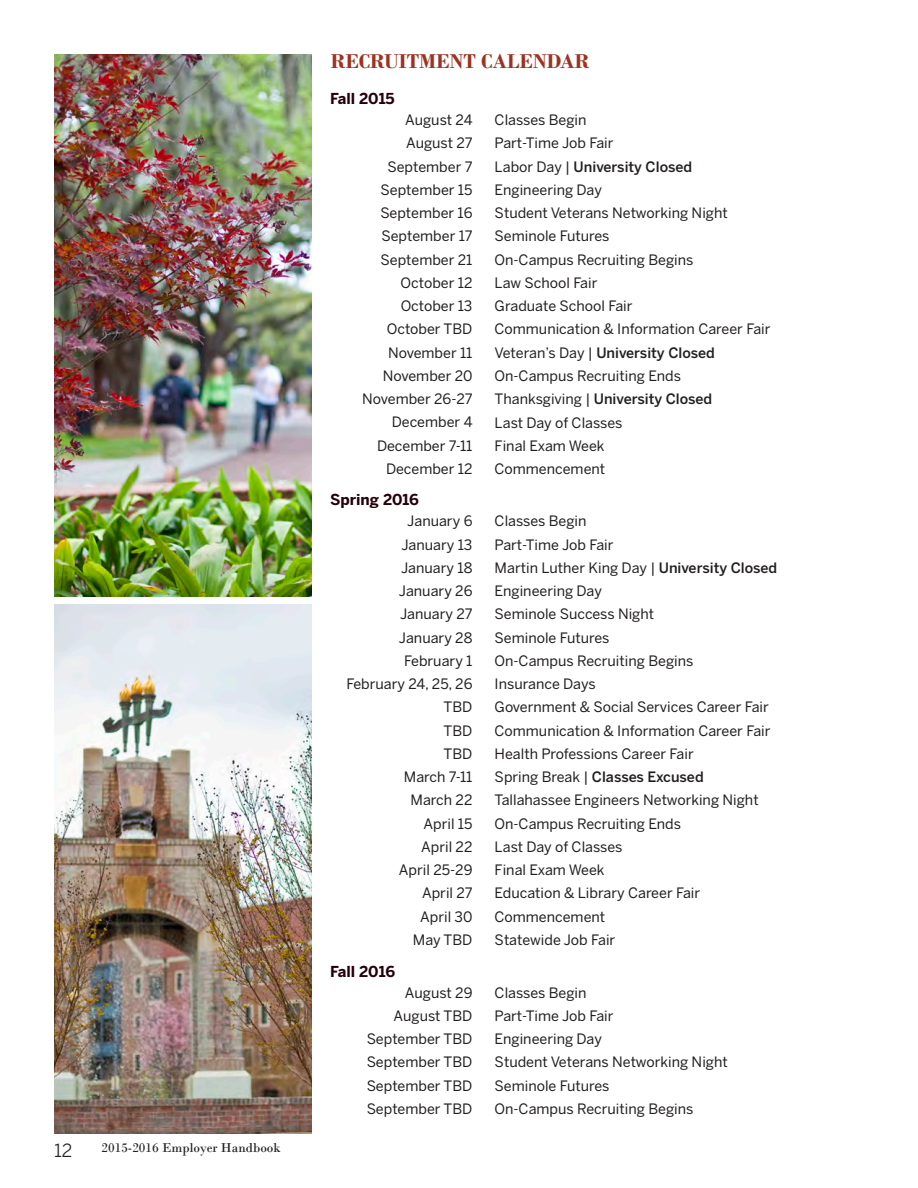
<style>
.page{position:relative;width:918px;height:1188px;background:#fff}
.page>*{position:absolute;margin:0;border:0;box-sizing:border-box;transform-origin:0 0}
.Body_Text{font:700 21px "Bodoni";color:#9c3221}
.t1{font:18px "Benton Sans";color:#231f20}
.Heading_2{font:700 15px "Benton Sans";color:#25000b}
.Body_Text-2{font:14.25px "Benton Sans";color:#231f20}
.Body_Text-3{font:500 14.25px "Benton Sans";color:#231f20}
.t2{font:13.5px "Bodoni";color:#231f20}
.s1{font-weight:400}
.s2{font-weight:500}
</style>
<div class="page">
<img style="left:54px;top:54px;width:258px;height:542px">
<img style="left:54px;top:604px;width:258px;height:530px">
<p class="t1" style="left:54px;top:1140px;width:20px">12</p>
<p class="t2" style="left:102px;top:1139px;width:181px">2015-2016 Employer Handbook</p>
<p class="Body_Text" style="left:331px;top:49px;width:260px">RECRUITMENT CALENDAR</p>
<p class="Heading_2" style="left:330px;top:90px;width:66px">Fall 2015</p>
<p class="Body_Text-2" style="left:405px;top:111px;width:69px">August 24</p>
<p class="Body_Text-2" style="left:406px;top:135px;width:68px">August 27</p>
<p class="Body_Text-2" style="left:387px;top:158px;width:87px">September 7</p>
<p class="Body_Text-2" style="left:381px;top:181px;width:93px">September 15</p>
<p class="Body_Text-2" style="left:380px;top:204px;width:94px">September 16</p>
<p class="Body_Text-2" style="left:382px;top:228px;width:92px">September 17</p>
<p class="Body_Text-2" style="left:381px;top:251px;width:93px">September 21</p>
<p class="Body_Text-2" style="left:401px;top:274px;width:73px">October 12</p>
<p class="Body_Text-2" style="left:401px;top:298px;width:73px">October 13</p>
<p class="Body_Text-2" style="left:387px;top:321px;width:87px">October TBD</p>
<p class="Body_Text-2" style="left:388px;top:344px;width:86px">November 11</p>
<p class="Body_Text-2" style="left:383px;top:367px;width:91px">November 20</p>
<p class="Body_Text-2" style="left:362px;top:391px;width:112px">November 26-27</p>
<p class="Body_Text-2" style="left:392px;top:414px;width:82px">December 4</p>
<p class="Body_Text-2" style="left:377px;top:437px;width:97px">December 7-11</p>
<p class="Body_Text-2" style="left:386px;top:460px;width:88px">December 12</p>
<p class="Heading_2" style="left:330px;top:491px;width:91px">Spring 2016</p>
<p class="Body_Text-2" style="left:407px;top:513px;width:67px">January 6</p>
<p class="Body_Text-2" style="left:401px;top:536px;width:73px">January 13</p>
<p class="Body_Text-2" style="left:401px;top:559px;width:73px">January 18</p>
<p class="Body_Text-2" style="left:399px;top:582px;width:75px">January 26</p>
<p class="Body_Text-2" style="left:400px;top:606px;width:74px">January 27</p>
<p class="Body_Text-2" style="left:399px;top:629px;width:75px">January 28</p>
<p class="Body_Text-2" style="left:404px;top:652px;width:70px">February 1</p>
<p class="Body_Text-2" style="left:346px;top:675px;width:128px">February 24, 25, 26</p>
<p class="Body_Text-2" style="left:444px;top:699px;width:30px">TBD</p>
<p class="Body_Text-2" style="left:444px;top:722px;width:30px">TBD</p>
<p class="Body_Text-2" style="left:444px;top:745px;width:30px">TBD</p>
<p class="Body_Text-2" style="left:404px;top:768px;width:70px">March 7-11</p>
<p class="Body_Text-2" style="left:411px;top:792px;width:63px">March 22</p>
<p class="Body_Text-2" style="left:424px;top:815px;width:50px">April 15</p>
<p class="Body_Text-2" style="left:421px;top:838px;width:53px">April 22</p>
<p class="Body_Text-2" style="left:399px;top:861px;width:75px">April 25-29</p>
<p class="Body_Text-2" style="left:422px;top:885px;width:52px">April 27</p>
<p class="Body_Text-2" style="left:420px;top:908px;width:54px">April 30</p>
<p class="Body_Text-2" style="left:413px;top:931px;width:61px">May TBD</p>
<p class="Heading_2" style="left:330px;top:962px;width:67px">Fall 2016</p>
<p class="Body_Text-2" style="left:405px;top:984px;width:69px">August 29</p>
<p class="Body_Text-2" style="left:394px;top:1007px;width:80px">August TBD</p>
<p class="Body_Text-2" style="left:367px;top:1031px;width:107px">September TBD</p>
<p class="Body_Text-2" style="left:367px;top:1054px;width:107px">September TBD</p>
<p class="Body_Text-2" style="left:367px;top:1077px;width:107px">September TBD</p>
<p class="Body_Text-2" style="left:367px;top:1100px;width:107px">September TBD</p>
<p class="Body_Text-2" style="left:495px;top:112px;width:93px">Classes Begin</p>
<p class="Body_Text-2" style="left:495px;top:135px;width:120px">Part-Time Job Fair</p>
<p class="Body_Text-3" style="left:495px;top:158px;width:199px"><span class="s1">Labor Day |</span> University Closed</p>
<p class="Body_Text-2" style="left:495px;top:181px;width:109px">Engineering Day</p>
<p class="Body_Text-2" style="left:495px;top:205px;width:235px">Student Veterans Networking Night</p>
<p class="Body_Text-2" style="left:495px;top:228px;width:116px">Seminole Futures</p>
<p class="Body_Text-2" style="left:495px;top:251px;width:200px">On-Campus Recruiting Begins</p>
<p class="Body_Text-2" style="left:495px;top:274px;width:104px">Law School Fair</p>
<p class="Body_Text-2" style="left:495px;top:298px;width:139px">Graduate School Fair</p>
<p class="Body_Text-2" style="left:495px;top:321px;width:277px">Communication &amp; Information Career Fair</p>
<p class="Body_Text-3" style="left:495px;top:344px;width:222px"><span class="s1">Veteran’s Day |</span> University Closed</p>
<p class="Body_Text-2" style="left:495px;top:367px;width:188px">On-Campus Recruiting Ends</p>
<p class="Body_Text-3" style="left:495px;top:391px;width:219px"><span class="s1">Thanksgiving |</span> University Closed</p>
<p class="Body_Text-2" style="left:495px;top:414px;width:129px">Last Day of Classes</p>
<p class="Body_Text-2" style="left:495px;top:437px;width:112px">Final Exam Week</p>
<p class="Body_Text-2" style="left:495px;top:460px;width:112px">Commencement</p>
<p class="Body_Text-2" style="left:495px;top:513px;width:93px">Classes Begin</p>
<p class="Body_Text-2" style="left:495px;top:536px;width:120px">Part-Time Job Fair</p>
<p class="Body_Text-2" style="left:495px;top:559px;width:284px">Martin Luther King Day | <span class="s2">University Closed</span></p>
<p class="Body_Text-2" style="left:495px;top:583px;width:109px">Engineering Day</p>
<p class="Body_Text-2" style="left:495px;top:606px;width:161px">Seminole Success Night</p>
<p class="Body_Text-2" style="left:495px;top:629px;width:116px">Seminole Futures</p>
<p class="Body_Text-2" style="left:495px;top:652px;width:200px">On-Campus Recruiting Begins</p>
<p class="Body_Text-2" style="left:495px;top:676px;width:103px">Insurance Days</p>
<p class="Body_Text-2" style="left:495px;top:699px;width:276px">Government &amp; Social Services Career Fair</p>
<p class="Body_Text-2" style="left:495px;top:722px;width:277px">Communication &amp; Information Career Fair</p>
<p class="Body_Text-2" style="left:495px;top:745px;width:201px">Health Professions Career Fair</p>
<p class="Body_Text-3" style="left:495px;top:769px;width:211px"><span class="s1">Spring Break |</span> Classes Excused</p>
<p class="Body_Text-2" style="left:495px;top:792px;width:266px">Tallahassee Engineers Networking Night</p>
<p class="Body_Text-2" style="left:495px;top:815px;width:188px">On-Campus Recruiting Ends</p>
<p class="Body_Text-2" style="left:495px;top:838px;width:129px">Last Day of Classes</p>
<p class="Body_Text-2" style="left:495px;top:862px;width:112px">Final Exam Week</p>
<p class="Body_Text-2" style="left:495px;top:885px;width:207px">Education &amp; Library Career Fair</p>
<p class="Body_Text-2" style="left:495px;top:908px;width:112px">Commencement</p>
<p class="Body_Text-2" style="left:495px;top:931px;width:122px">Statewide Job Fair</p>
<p class="Body_Text-2" style="left:495px;top:984px;width:93px">Classes Begin</p>
<p class="Body_Text-2" style="left:495px;top:1007px;width:120px">Part-Time Job Fair</p>
<p class="Body_Text-2" style="left:495px;top:1031px;width:109px">Engineering Day</p>
<p class="Body_Text-2" style="left:495px;top:1054px;width:235px">Student Veterans Networking Night</p>
<p class="Body_Text-2" style="left:495px;top:1077px;width:116px">Seminole Futures</p>
<p class="Body_Text-2" style="left:495px;top:1100px;width:200px">On-Campus Recruiting Begins</p>
</div>
